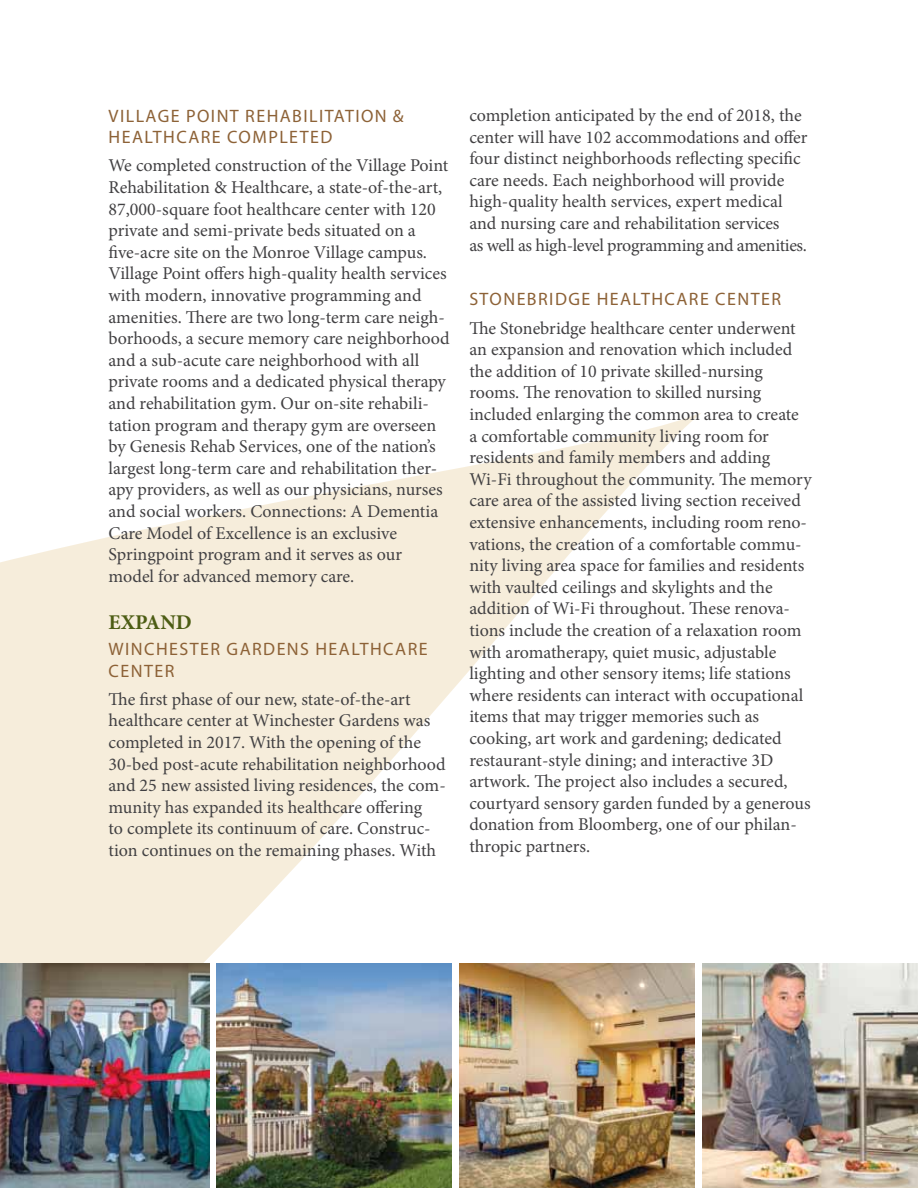
<style>
.page{position:relative;width:918px;height:1188px;background:#fff}
.page>*{position:absolute;margin:0;border:0;box-sizing:border-box;transform-origin:0 0}
.t1{font:700 21px "Minion Pro";color:#4d5d14}
.t2{font:18px/21.6px "Minion Pro";color:#414042}
.t3{font:18px/21.6px "Myriad Pro";letter-spacing:.08em;color:#8d6237}
</style>
<div class="page">
<svg style="left:0;top:413px;width:701px;height:775px;fill:#f6eddb"></svg>
<img style="left:216px;top:963px;width:235px;height:225px">
<img style="left:702px;top:963px;width:216px;height:225px">
<img style="left:459px;top:963px;width:235px;height:225px">
<img style="left:0;top:963px;width:209px;height:225px">
<p class="t3" style="left:109px;top:104px;width:297px">VILLAGE POINT REHABILITATION &amp;<br>HEALTHCARE COMPLETED</p>
<p class="t2" style="left:109px;top:155px;width:343px">We completed construction of the Village Point Rehabilitation &amp; Healthcare, a state-of-the-art, 87,000-square foot healthcare center with 120 private and semi-private beds situated on a five-acre site on the Monroe Village campus.<br>Village Point offers high-quality health services with modern, innovative programming and amenities. There are two long-term care neigh&shy;borhoods, a secure memory care neighborhood and a sub-acute care neighborhood with all private rooms and a dedicated physical therapy and rehabilitation gym. Our on-site rehabili&shy;tation program and therapy gym are overseen by Genesis Rehab Services, one of the nation’s largest long-term care and rehabilitation ther&shy;apy providers, as well as our physicians, nurses and social workers. Connections: A Dementia Care Model of Excellence is an exclusive Springpoint program and it serves as our model for advanced memory care.</p>
<p class="t1" style="left:109px;top:607px;width:85px">EXPAND</p>
<p class="t3" style="left:109px;top:638px;width:321px">WINCHESTER GARDENS HEALTHCARE<br>CENTER</p>
<p class="t2" style="left:109px;top:688px;width:339px">The first phase of our new, state-of-the-art healthcare center at Winchester Gardens was completed in 2017. With the opening of the 30-bed post-acute rehabilitation neighborhood and 25 new assisted living residences, the com&shy;munity has expanded its healthcare offering<br>to complete its continuum of care. Construc&shy;tion continues on the remaining phases. With</p>
<p class="t2" style="left:469px;top:105px;width:340px">completion anticipated by the end of 2018, the center will have 102 accommodations and offer four distinct neighborhoods reflecting specific care needs. Each neighborhood will provide high-quality health services, expert medical and nursing care and rehabilitation services<br>as well as high-level programming and amenities.</p>
<p class="t3" style="left:469px;top:288px;width:313px">STONEBRIDGE HEALTHCARE CENTER</p>
<p class="t2" style="left:469px;top:317px;width:344px">The Stonebridge healthcare center underwent an expansion and renovation which included the addition of 10 private skilled-nursing rooms. The renovation to skilled nursing included enlarging the common area to create<br>a comfortable community living room for residents and family members and adding Wi-Fi throughout the community. The memory care area of the assisted living section received extensive enhancements, including room reno&shy;vations, the creation of a comfortable commu&shy;nity living area space for families and residents with vaulted ceilings and skylights and the addition of Wi-Fi throughout. These renova&shy;tions include the creation of a relaxation room with aromatherapy, quiet music, adjustable lighting and other sensory items; life stations where residents can interact with occupational items that may trigger memories such as cooking, art work and gardening; dedicated restaurant-style dining; and interactive 3D artwork. The project also includes a secured, courtyard sensory garden funded by a generous donation from Bloomberg, one of our philan&shy;thropic partners.</p>
</div>
